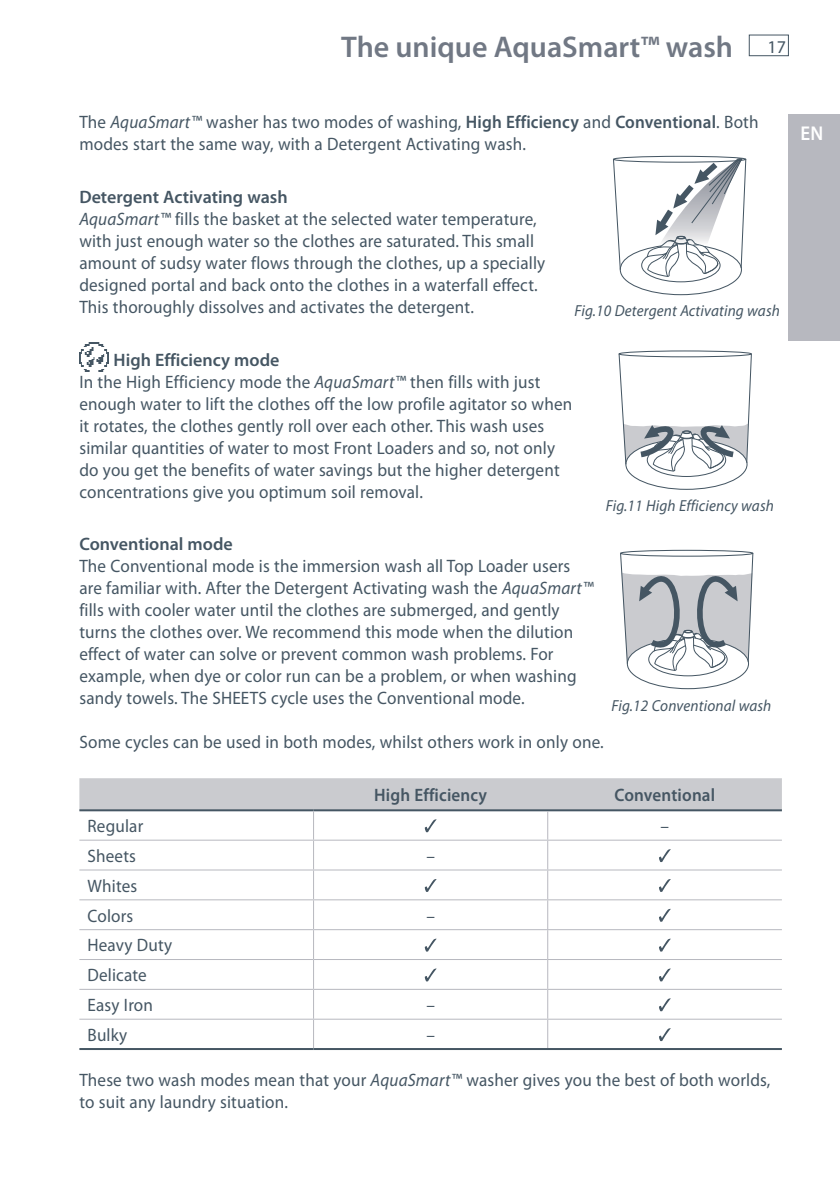
<style>
.page{position:relative;width:840px;height:1191px;background:#fff}
.page>*{position:absolute;margin:0;border:0;box-sizing:border-box;transform-origin:0 0}
.t1{font:600 30px "Myriad Pro";color:#717884}
.t2{font:600 20px "Myriad Pro";color:#fff;scale:.95 1}
.t3{font:18px/22px "Myriad Pro";letter-spacing:.01em;color:#455663;scale:.95 1}
.t4{font:600 18px "Myriad Pro";letter-spacing:.01em;color:#455663;scale:.95 1}
.t5{font:600 18px "Myriad Pro";letter-spacing:.01em;color:#455663}
.t6{font:italic 16px "Myriad Pro";letter-spacing:.01em;color:#455663;scale:.95 1}
.s1{font-weight:400;font-size:18px;color:#455663}
.s2{font-style:italic}
.s3{font-weight:600}
</style>
<div class="page">
<div style="left:748px;top:35px;width:40px;height:21px;border:1px solid #455663"></div>
<img style="left:79px;top:343px;width:29px;height:29px">
<hr style="left:79px;top:1048px;width:234px;height:2px;background:#455663">
<hr style="left:313px;top:1048px;width:468px;height:2px;background:#455663">
<svg style="left:79px;top:778px;width:702px;height:270px"></svg>
<div style="left:618px;top:350px;width:133px;height:7px;border:1px solid #455663;border-radius:50%"></div>
<svg style="left:618px;top:353px;width:134px;height:137px"></svg>
<svg style="left:620px;top:549px;width:133px;height:140px"></svg>
<div style="left:612px;top:156px;width:133px;height:7px;border:1px solid #455663;border-radius:50%"></div>
<svg style="left:612px;top:157px;width:133px;height:139px"></svg>
<div style="left:788px;top:114px;width:51px;height:227px;background:#b7b8bf"></div>
<h1 class="t1" style="left:341px;top:35px;width:446px">The unique AquaSmart™ wash <span class="s1">17</span></h1>
<p class="t3" style="left:79px;top:113px;width:716px">The <span class="s2">AquaSmart™</span> washer has two modes of washing, <span class="s3">High Efficiency</span> and <span class="s3">Conventional</span>. Both modes start the same way, with a Detergent Activating wash.</p>
<p class="t3" style="left:79px;top:188px;width:491px"><span class="s3">Detergent Activating wash<br></span><span class="s2">AquaSmart™</span> fills the basket at the selected water temperature, with just enough water so the clothes are saturated. This small amount of sudsy water flows through the clothes, up a specially designed portal and back onto the clothes in a waterfall effect.<br>This thoroughly dissolves and activates the detergent.</p>
<p class="t3" style="left:79px;top:350px;width:520px;text-indent:34px"><span class="s3">High Efficiency mode<br></span>In the High Efficiency mode the <span class="s2">AquaSmart™</span> then fills with just enough water to lift the clothes off the low profile agitator so when it rotates, the clothes gently roll over each other. This wash uses similar quantities of water to most Front Loaders and so, not only do you get the benefits of water savings but the higher detergent concentrations give you optimum soil removal.</p>
<p class="t5" style="left:79px;top:537px;width:155px">Conventional mode</p>
<p class="t3" style="left:79px;top:557px;width:542px">The Conventional mode is the immersion wash all Top Loader users are familiar with. After the Detergent Activating wash the <span class="s2">AquaSmart™ </span>fills with cooler water until the clothes are submerged, and gently turns the clothes over. We recommend this mode when the dilution effect of water can solve or prevent common wash problems. For example, when dye or color run can be a problem, or when washing sandy towels. The SHEETS cycle uses the Conventional mode.</p>
<p class="t3" style="left:79px;top:733px;width:553px">Some cycles can be used in both modes, whilst others work in only one.</p>
<p class="t4" style="left:374px;top:788px;width:120px">High Efficiency</p>
<p class="t4" style="left:614px;top:788px;width:108px">Conventional</p>
<p class="t3" style="left:87px;top:817px;width:60px">Regular</p>
<p class="t3" style="left:660px;top:817px;width:10px">–</p>
<p class="t3" style="left:87px;top:846px;width:52px">Sheets</p>
<p class="t3" style="left:426px;top:846px;width:10px">–</p>
<p class="t3" style="left:87px;top:872px;width:54px;line-height:29.8px">Whites<br>Colors</p>
<p class="t6" style="left:574px;top:305px;width:218px">Fig.10 Detergent Activating wash</p>
<p class="t6" style="left:605px;top:500px;width:178px">Fig.11 High Efficiency wash</p>
<p class="t6" style="left:611px;top:699px;width:170px">Fig.12 Conventional wash</p>
<p class="t3" style="left:426px;top:906px;width:10px">–</p>
<p class="t3" style="left:87px;top:932px;width:90px;line-height:29.8px">Heavy Duty<br>Delicate<br>Easy Iron</p>
<p class="t3" style="left:426px;top:995px;width:11px">–</p>
<p class="t3" style="left:87px;top:1025px;width:43px">Bulky</p>
<p class="t3" style="left:426px;top:1025px;width:11px">–</p>
<p class="t3" style="left:79px;top:1070px;width:728px">These two wash modes mean that your <span class="s2">AquaSmart™</span> washer gives you the best of both worlds, to suit any laundry situation.</p>
<p class="t2" style="left:800px;top:126px;width:26px">EN</p>
</div>
